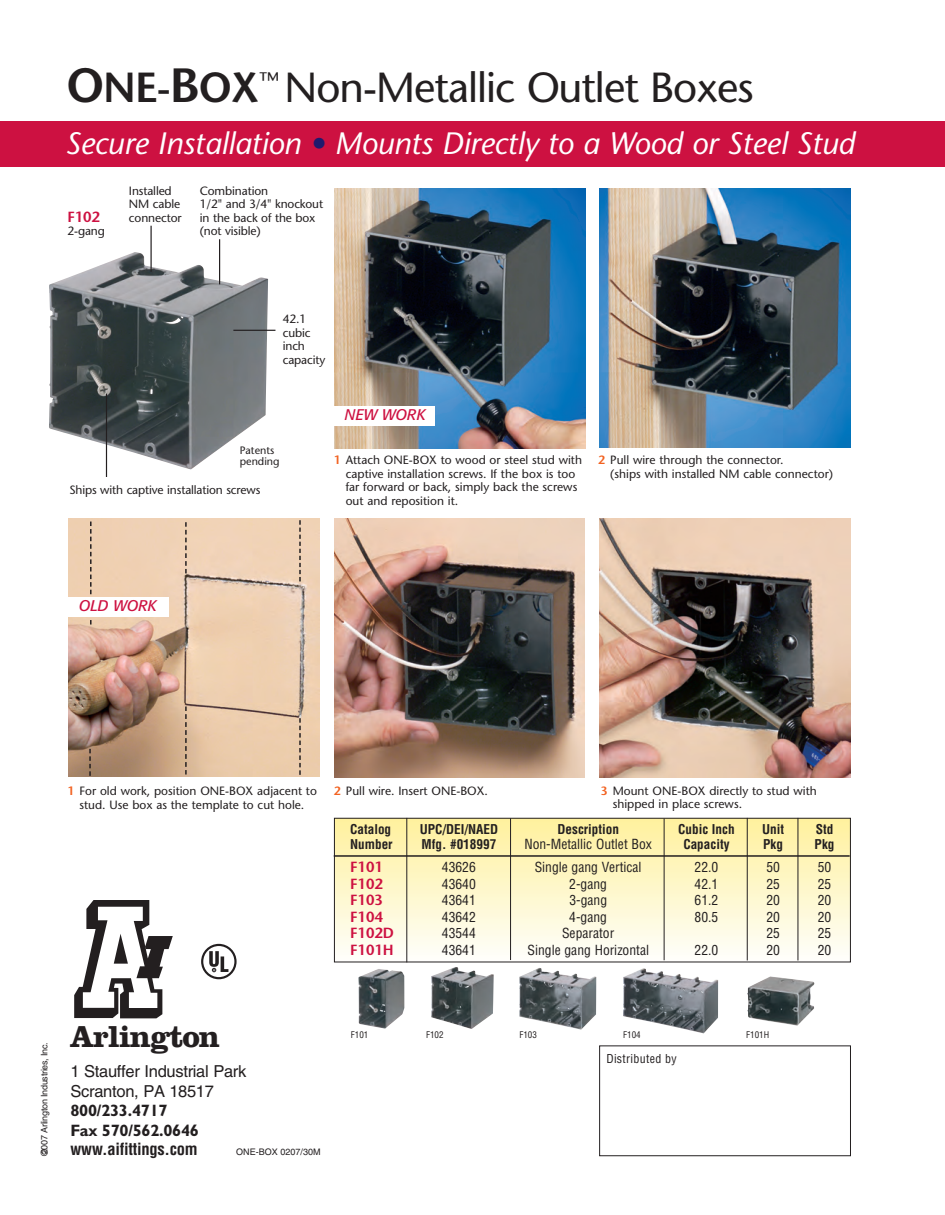
<style>
.page{position:relative;width:945px;height:1215px;background:#fff}
.page>*{position:absolute;margin:0;border:0;box-sizing:border-box;transform-origin:0 0}
.t1{font:42px "Stone Sans";letter-spacing:-.025em;color:#231f20}
.t2{font:700 31.5px "Clarendon";letter-spacing:-.035em;color:#231f20}
.t3{font:italic 30.9px "Stone Sans";letter-spacing:-.005em;color:#fff}
.t4{font:16.5px/19.5px "Helvetica";letter-spacing:-.015em;color:#231f20}
.t5{font:700 16.5px/19.5px "Gill Sans";letter-spacing:-.015em;color:#231f20}
.t6{font:700 condensed 16.5px "Helvetica";letter-spacing:-.015em;color:#231f20}
.t7{font:italic 15.3px "Formata";letter-spacing:-.005em;color:#cd1141}
.t8{font:600 14.7px "Stone Sans";color:#cd1141}
.t9{font:condensed 13.65px "Helvetica";color:#231f20}
.t10{font:700 condensed 13.2px "Helvetica";color:#231f20}
.t11{font:12px/13.5px "Stone Sans";color:#231f20}
.t12{font:condensed 12px "Helvetica";letter-spacing:.025em;color:#231f20}
.t13{font:10.8px/10.8px "Stone Sans";color:#231f20}
.t14{font:9px "Helvetica";letter-spacing:-.03em;color:#231f20}
.t15{font:condensed 9px "Helvetica";color:#231f20}
.t16{font:9px "Helvetica";color:#231f20}
.t17{font:700 2.85px "Helvetica";color:#231f20}
.s1{font-weight:600;font-size:48px}
.s2{font-weight:600}
.s3{color:#1f1a6d}
.s4{font-weight:600;color:#f26221}
</style>
<div class="page">
<div style="left:334px;top:818px;width:516px;height:144px;background:linear-gradient(to bottom,#fff19c,#fefefb)"></div>
<div style="left:334px;top:818px;width:517px;height:144px;border:1px solid #231f20"></div>
<hr style="left:334px;top:855px;width:516px;height:2px;background:#231f20">
<hr style="left:798px;top:818px;width:1px;height:142px;background:#231f20">
<hr style="left:747px;top:818px;width:1px;height:142px;background:#231f20">
<hr style="left:510px;top:818px;width:1px;height:142px;background:#231f20">
<hr style="left:406px;top:818px;width:1px;height:144px;background:#231f20">
<div style="left:599px;top:1046px;width:252px;height:110px;border:1px solid #231f20"></div>
<svg style="left:74px;top:900px;width:99px;height:118px"></svg>
<div style="left:0;top:121px;width:945px;height:46px;background:#cd1141"></div>
<div style="left:201px;top:944px;width:36px;height:35px;border:2px solid #231f20;border-radius:50%"></div>
<svg style="left:209px;top:951px;width:19px;height:21px"></svg>
<img style="left:334px;top:188px;width:251px;height:260px">
<img style="left:599px;top:188px;width:251px;height:260px">
<img style="left:68px;top:518px;width:251px;height:259px">
<img style="left:49px;top:252px;width:219px;height:217px">
<hr style="left:233px;top:330px;width:42px;height:1px;background:#231f20">
<hr style="left:219px;top:239px;width:1px;height:45px;background:#231f20">
<hr style="left:150px;top:226px;width:2px;height:46px;background:#231f20">
<hr style="left:106px;top:394px;width:1px;height:83px;background:#231f20">
<div style="left:334px;top:406px;width:101px;height:19px;background:#fff"></div>
<svg style="left:299px;top:520px;width:2px;height:61px"></svg>
<svg style="left:185px;top:522px;width:2px;height:51px"></svg>
<svg style="left:90px;top:522px;width:2px;height:103px"></svg>
<svg style="left:299px;top:718px;width:2px;height:57px"></svg>
<svg style="left:185px;top:707px;width:2px;height:68px"></svg>
<svg style="left:89px;top:749px;width:2px;height:27px"></svg>
<img style="left:334px;top:518px;width:251px;height:259px">
<img style="left:599px;top:518px;width:251px;height:259px">
<div style="left:68px;top:597px;width:101px;height:19px;background:#fff"></div>
<hr style="left:664px;top:819px;width:1px;height:141px;background:#231f20">
<img style="left:358px;top:969px;width:46px;height:60px">
<img style="left:519px;top:968px;width:77px;height:62px">
<img style="left:623px;top:968px;width:95px;height:65px">
<img style="left:747px;top:977px;width:67px;height:49px">
<img style="left:431px;top:967px;width:63px;height:62px">
<h1 class="t1" style="left:66px;top:71px;width:689px"><span class="s1">O</span><span class="s2">NE-</span><span class="s1">B</span><span class="s2">OX</span><sup>™</sup> Non-Metallic Outlet Boxes</h1>
<h3 class="t3" style="left:65px;top:131px;width:791px">Secure Installation <span class="s3">•</span> Mounts Directly to a Wood or Steel Stud</h3>
<p class="t8" style="left:68px;top:211px;width:34px">F102</p>
<p class="t11" style="left:68px;top:225px;width:39px">2-gang</p>
<p class="t11" style="left:129px;top:185px;width:54px">Installed<br>NM cable connector</p>
<p class="t11" style="left:200px;top:185px;width:125px">Combination<br>1/2" and 3/4" knockout in the back of the box (not visible)</p>
<p class="t11" style="left:283px;top:314px;width:44px">42.1 cubic inch capacity</p>
<p class="t7" style="left:345px;top:408px;width:83px">NEW WORK</p>
<p class="t13" style="left:240px;top:446px;width:41px">Patents pending</p>
<p class="t11" style="left:610px;top:455px;width:224px;text-indent:-12px"><span class="s4">2</span> Pull wire through the connector.<br>(ships with installed NM cable connector)</p>
<p class="t11" style="left:346px;top:455px;width:238px;text-indent:-12px"><span class="s4">1</span> Attach ONE-BOX to wood or steel stud with captive installation screws. If the box is too far forward or back, simply back the screws out and reposition it.</p>
<p class="t11" style="left:69px;top:485px;width:193px">Ships with captive installation screws</p>
<p class="t7" style="left:79px;top:599px;width:80px">OLD WORK</p>
<p class="t11" style="left:68px;top:785px;width:251px;text-align:center"><span class="s4">1</span> For old work, position ONE-BOX adjacent to stud. Use box as the template to cut hole.</p>
<p class="t17" style="left:213px;top:969px;width:4px">R</p>
<p class="t11" style="left:334px;top:785px;width:156px"><span class="s4">2</span> Pull wire. Insert ONE-BOX.</p>
<p class="t11" style="left:613px;top:785px;width:206px;text-indent:-12px"><span class="s4">3</span> Mount ONE-BOX directly to stud with shipped in place screws.</p>
<p class="t10" style="left:350px;top:822px;width:43px">Catalog</p>
<p class="t10" style="left:420px;top:822px;width:80px">UPC/DEI/NAED</p>
<p class="t10" style="left:558px;top:822px;width:63px">Description</p>
<p class="t10" style="left:678px;top:822px;width:58px">Cubic Inch</p>
<p class="t10" style="left:762px;top:822px;width:24px">Unit</p>
<p class="t10" style="left:816px;top:822px;width:19px">Std</p>
<p class="t10" style="left:350px;top:837px;width:44px">Number</p>
<p class="t10" style="left:422px;top:837px;width:76px">Mfg. #018997</p>
<p class="t9" style="left:524px;top:837px;width:129px">Non-Metallic Outlet Box</p>
<p class="t10" style="left:683px;top:837px;width:48px">Capacity</p>
<p class="t10" style="left:763px;top:837px;width:21px">Pkg</p>
<p class="t10" style="left:815px;top:837px;width:21px">Pkg</p>
<p class="t8" style="left:350px;top:862px;width:34px">F101</p>
<p class="t9" style="left:442px;top:860px;width:35px">43626</p>
<p class="t9" style="left:535px;top:860px;width:108px">Single gang Vertical</p>
<p class="t9" style="left:695px;top:860px;width:25px">22.0</p>
<p class="t9" style="left:766px;top:860px;width:15px">50</p>
<p class="t9" style="left:818px;top:860px;width:15px">50</p>
<p class="t8" style="left:350px;top:878px;width:34px">F102</p>
<p class="t9" style="left:442px;top:876px;width:35px">43640</p>
<p class="t9" style="left:569px;top:876px;width:39px">2-gang</p>
<p class="t9" style="left:695px;top:876px;width:25px">42.1</p>
<p class="t9" style="left:766px;top:876px;width:15px">25</p>
<p class="t9" style="left:818px;top:876px;width:15px">25</p>
<p class="t8" style="left:350px;top:895px;width:34px">F103</p>
<p class="t9" style="left:442px;top:893px;width:35px">43641</p>
<p class="t9" style="left:569px;top:893px;width:39px">3-gang</p>
<p class="t9" style="left:695px;top:893px;width:25px">61.2</p>
<p class="t9" style="left:766px;top:893px;width:15px">20</p>
<p class="t9" style="left:818px;top:893px;width:15px">20</p>
<p class="t8" style="left:350px;top:911px;width:34px">F104</p>
<p class="t9" style="left:442px;top:909px;width:35px">43642</p>
<p class="t9" style="left:569px;top:909px;width:39px">4-gang</p>
<p class="t9" style="left:695px;top:909px;width:25px">80.5</p>
<p class="t9" style="left:766px;top:909px;width:15px">20</p>
<p class="t9" style="left:818px;top:909px;width:15px">20</p>
<p class="t8" style="left:350px;top:928px;width:45px">F102D</p>
<p class="t9" style="left:442px;top:926px;width:35px">43544</p>
<p class="t9" style="left:562px;top:926px;width:54px">Separator</p>
<p class="t9" style="left:766px;top:926px;width:15px">25</p>
<p class="t9" style="left:818px;top:926px;width:15px">25</p>
<p class="t8" style="left:350px;top:944px;width:45px">F101H</p>
<p class="t9" style="left:442px;top:942px;width:35px">43641</p>
<p class="t9" style="left:528px;top:942px;width:123px">Single gang Horizontal</p>
<p class="t9" style="left:695px;top:942px;width:25px">22.0</p>
<p class="t9" style="left:766px;top:942px;width:15px">20</p>
<p class="t9" style="left:818px;top:942px;width:15px">20</p>
<p class="t14" style="left:41px;top:1156px;width:115px;rotate:-90deg">©2007 Arlington Industries, Inc.</p>
<h2 class="t2" style="left:70px;top:1026px;width:151px">Arlington</h2>
<h3 class="t4" style="left:70px;top:1063px;width:177px">1 Stauffer Industrial Park<br>Scranton, PA 18517</h3>
<h3 class="t5" style="left:70px;top:1102px;width:130px">800/233.4717<br>Fax 570/562.0646</h3>
<h3 class="t6" style="left:70px;top:1140px;width:129px">www.aifittings.com</h3>
<p class="t16" style="left:236px;top:1148px;width:86px">ONE-BOX 0207/30M</p>
<p class="t15" style="left:351px;top:1029px;width:19px">F101</p>
<p class="t15" style="left:426px;top:1029px;width:19px">F102</p>
<p class="t15" style="left:519px;top:1029px;width:19px">F103</p>
<p class="t15" style="left:623px;top:1029px;width:19px">F104</p>
<p class="t15" style="left:746px;top:1029px;width:24px">F101H</p>
<p class="t12" style="left:606px;top:1052px;width:72px">Distributed by</p>
</div>
